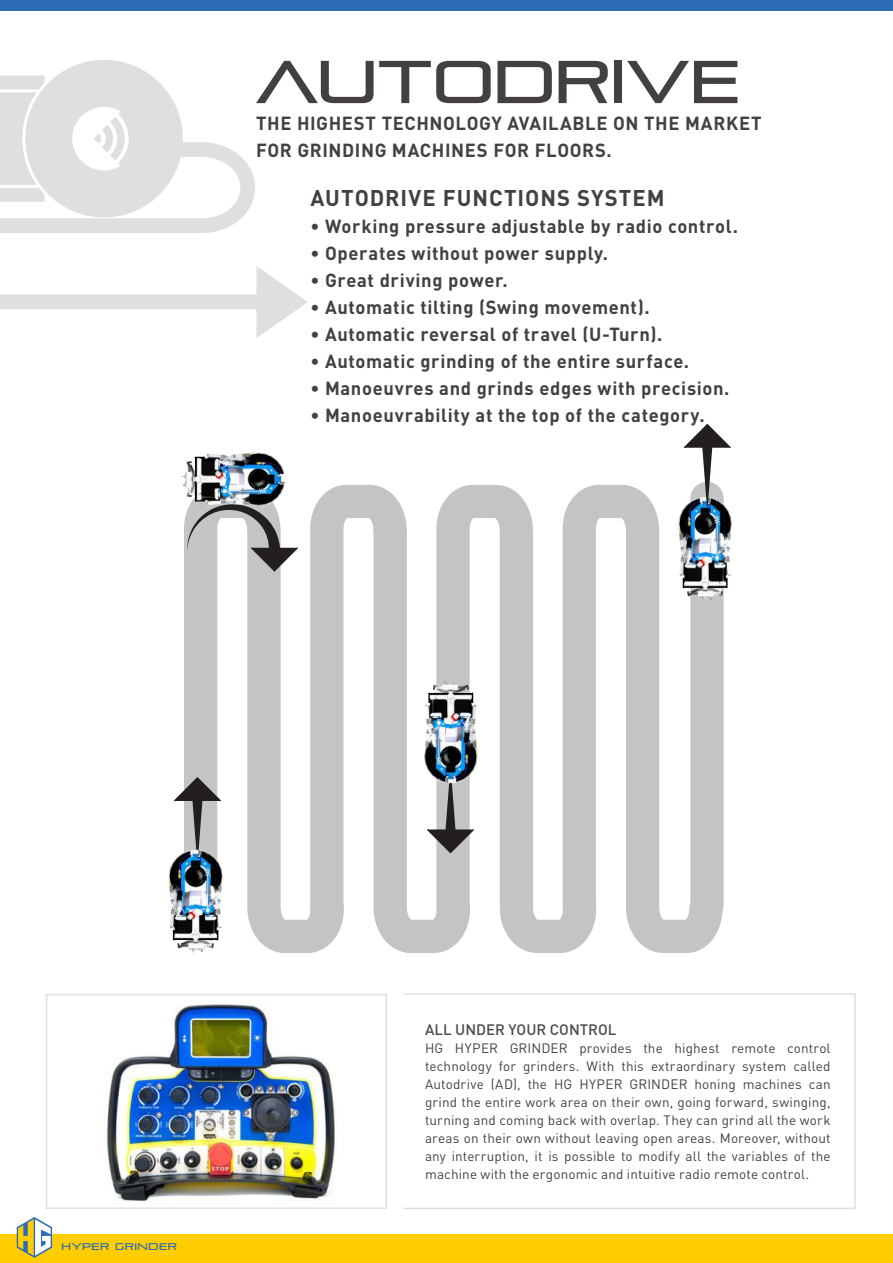
<style>
.page{position:relative;width:893px;height:1263px;background:#fff}
.page>*{position:absolute;margin:0;border:0;box-sizing:border-box;transform-origin:0 0}
.t1{font:60px "Pirulen Rg";color:#444041}
.t2{font:700 22.5px "DIN Pro";letter-spacing:.045em;color:#444041}
.t3{font:700 18.75px/27px "DIN Pro";letter-spacing:.035em;color:#444041}
.t4{font:500 15px "DIN Pro";color:#4e4b4c}
.t5{font:13.5px/18px "DIN Pro";letter-spacing:.01em;color:#444041;text-align:justify}
.t6{font:9.75px "Pirulen Rg";letter-spacing:.055em;color:#2d6cb6}
</style>
<div class="page">
<div style="left:0;top:1234px;width:893px;height:29px;background:#ffcd00"></div>
<div style="left:0;top:0;width:893px;height:11px;background:#2d6cb6"></div>
<svg style="left:17px;top:1217px;width:35px;height:41px"></svg>
<hr style="left:34px;top:1218px;width:1px;height:39px;background:#2d6cb6">
<svg style="left:0;top:60px;width:308px;height:278px"></svg>
<svg style="left:0;top:75px;width:45px;height:127px;background:#e3e2e2"></svg>
<svg style="left:94px;top:117px;width:31px;height:43px"></svg>
<img style="left:106px;top:1004px;width:229px;height:198px">
<div style="left:46px;top:994px;width:341px;height:215px;border:2px solid #e0dfdf"></div>
<div style="left:402px;top:993px;width:454px;height:216px;border:2px solid #e0dfdf"></div>
<div style="left:184px;top:516px;width:34px;height:260px;background:#c4c4c5"></div>
<svg style="left:247px;top:572px;width:85px;height:381px"></svg>
<svg style="left:572px;top:484px;width:77px;height:15px"></svg>
<svg style="left:613px;top:499px;width:111px;height:454px"></svg>
<svg style="left:294px;top:484px;width:103px;height:458px"></svg>
<svg style="left:357px;top:499px;width:101px;height:454px"></svg>
<svg style="left:420px;top:484px;width:103px;height:458px"></svg>
<svg style="left:483px;top:499px;width:130px;height:454px"></svg>
<div style="left:690px;top:498px;width:34px;height:407px;background:#c4c4c5"></div>
<svg style="left:174px;top:776px;width:47px;height:34px"></svg>
<svg style="left:426px;top:823px;width:49px;height:31px"></svg>
<svg style="left:187px;top:516px;width:112px;height:56px"></svg>
<img style="left:181px;top:452px;width:144px;height:64px">
<img style="left:168px;top:810px;width:55px;height:144px">
<img style="left:669px;top:499px;width:63px;height:109px">
<img style="left:414px;top:672px;width:73px;height:151px">
<svg style="left:682px;top:423px;width:50px;height:89px"></svg>
<h1 class="t1" style="left:256px;top:46px;width:486px">AUTODRIVE</h1>
<h3 class="t3" style="left:256px;top:109px;width:507px">THE HIGHEST TECHNOLOGY AVAILABLE ON THE MARKET<br>FOR GRINDING MACHINES FOR FLOORS.</h3>
<h2 class="t2" style="left:311px;top:183px;width:356px">AUTODRIVE FUNCTIONS SYSTEM</h2>
<h3 class="t3" style="left:310px;top:212px;width:429px">• Working pressure adjustable by radio control.</h3>
<h3 class="t3" style="left:310px;top:239px;width:299px">• Operates without power supply.</h3>
<h3 class="t3" style="left:310px;top:266px;width:199px">• Great driving power.</h3>
<h3 class="t3" style="left:310px;top:293px;width:341px">• Automatic tilting (Swing movement).</h3>
<h3 class="t3" style="left:310px;top:320px;width:354px">• Automatic reversal of travel (U-Turn).</h3>
<h3 class="t3" style="left:310px;top:347px;width:380px">• Automatic grinding of the entire surface.</h3>
<h3 class="t3" style="left:310px;top:374px;width:421px">• Manoeuvres and grinds edges with precision.</h3>
<h3 class="t3" style="left:310px;top:401px;width:396px">• Manoeuvrability at the top of the category.</h3>
<p class="t6" style="left:62px;top:1241px;width:117px">HYPER GRINDER</p>
<p class="t4" style="left:425px;top:1019px;width:193px">ALL UNDER YOUR CONTROL</p>
<p class="t5" style="left:425px;top:1039px;width:407px">HG HYPER GRINDER provides the highest remote control technology for grinders. With this extraordinary system called Autodrive (AD), the HG HYPER GRINDER honing machines can grind the entire work area on their own, going forward, swinging, turning and coming back with overlap. They can grind all the work areas on their own without leaving open areas. Moreover, without any interruption, it is possible to modify all the variables of the machine with the ergonomic and intuitive radio remote control.</p>
</div>
